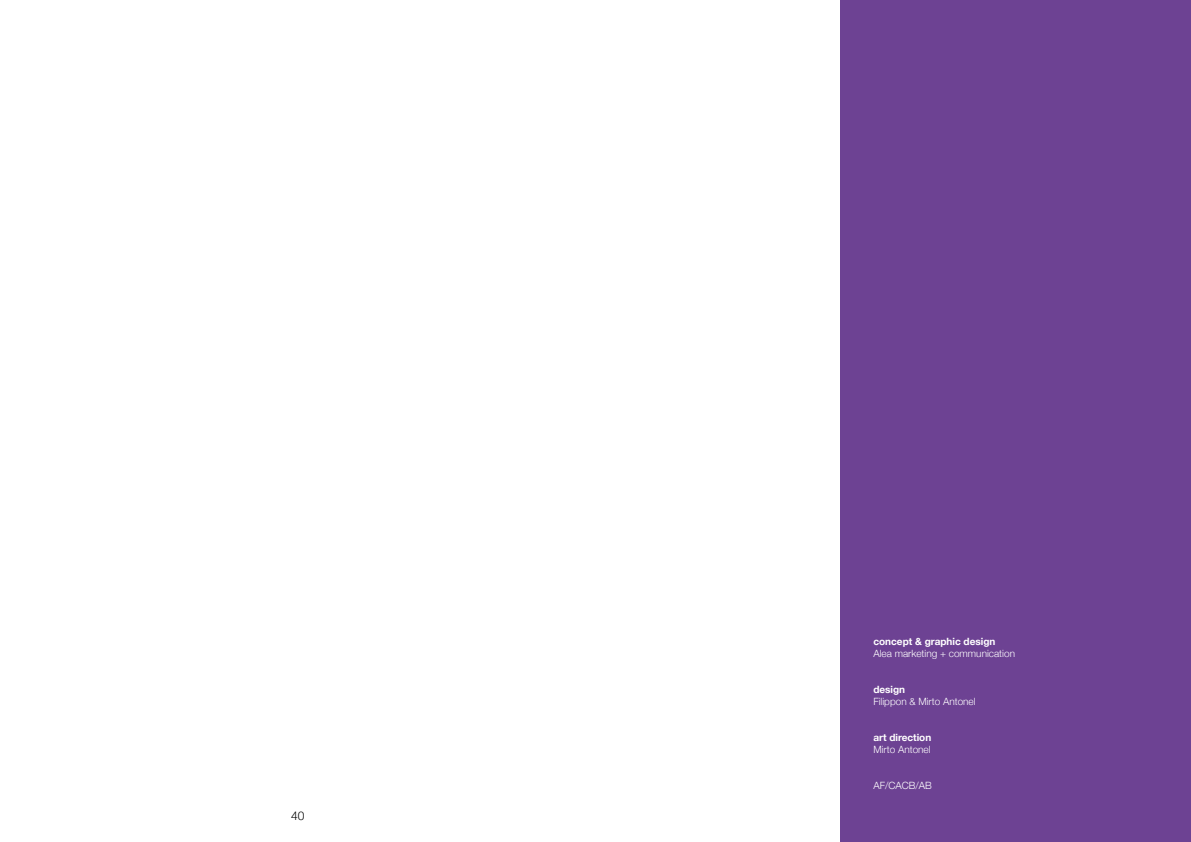
<style>
.page{position:relative;width:1191px;height:842px;background:#fff}
.page>*{position:absolute;margin:0;border:0;box-sizing:border-box;transform-origin:0 0}
.t1{font:300 12px "Helvetica Neue";color:#000}
.t2{font:300 10px "Helvetica Neue";color:#fff}
.t3{font:700 10px "Helvetica Neue";color:#fff}
</style>
<div class="page">
<div style="left:840px;top:0;width:351px;height:842px;background:#6d4293"></div>
<p class="t1" style="left:291px;top:808px;width:15px">40</p>
<p class="t3" style="left:873px;top:635px;width:124px">concept &amp; graphic design</p>
<p class="t2" style="left:873px;top:647px;width:143px">Alea marketing + communication</p>
<p class="t3" style="left:873px;top:683px;width:33px">design</p>
<p class="t2" style="left:873px;top:695px;width:104px">Filippon &amp; Mirto Antonel</p>
<p class="t3" style="left:873px;top:731px;width:59px">art direction</p>
<p class="t2" style="left:873px;top:743px;width:59px">Mirto Antonel</p>
<p class="t2" style="left:873px;top:779px;width:60px">AF/CACB/AB</p>
</div>
